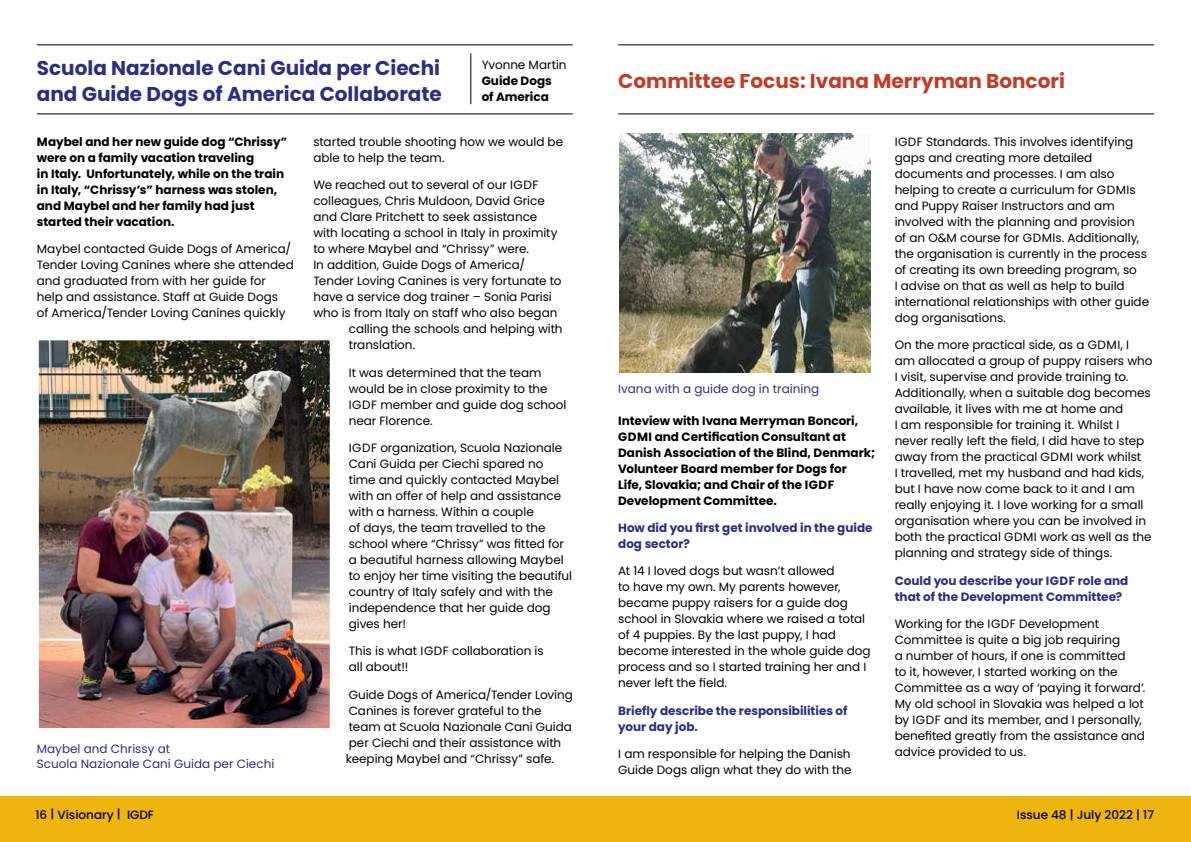
<style>
.page{position:relative;width:1191px;height:842px;background:#fff}
.page>*{position:absolute;margin:0;border:0;box-sizing:border-box;transform-origin:0 0}
.t1{font:700 20px/26px "Poppins";color:#2b2f82}
.t2{font:700 20px "Poppins";color:#be3e27}
.Body_Text{font:12px/16px "Poppins";letter-spacing:-.005em;color:#000}
.Body_Text-2{font:700 12px/16px "Poppins";color:#000}
.Body_Bold{font:700 12px/16px "Poppins";color:#000}
.Body_Bold-2{font:700 12px/16px "Poppins";color:#2b2f82}
.t3{font:12px/15px "Poppins";color:#2b2f82}
.t4{font:500 12px "Poppins";color:#000}
.s1{font-weight:400}
</style>
<div class="page">
<div style="left:0;top:797px;width:1191px;height:45px;background:#eeb50e"></div>
<hr style="left:37px;top:44px;width:536px;height:1px;background:#000">
<hr style="left:618px;top:44px;width:536px;height:1px;background:#000">
<hr style="left:470px;top:53px;width:1px;height:51px;background:#000">
<hr style="left:37px;top:113px;width:536px;height:1px;background:#000">
<img style="left:40px;top:341px;width:289px;height:386px">
<div style="left:37px;top:338px;width:295px;height:394px;border:2px solid #fff"></div>
<hr style="left:618px;top:113px;width:536px;height:1px;background:#000">
<img style="left:619px;top:133px;width:251px;height:239px">
<h2 class="t1" style="left:37px;top:55px;width:406px">Scuola Nazionale Cani Guida per Ciechi and Guide Dogs of America Collaborate</h2>
<p class="Body_Text-2" style="left:482px;top:57px;width:86px"><span class="s1">Yvonne Martin<br></span>Guide Dogs of America</p>
<p class="Body_Text-2" style="left:37px;top:134px;width:252px">Maybel and her new guide dog “Chrissy” were on a family vacation traveling<br>in Italy. Unfortunately, while on the train in Italy, “Chrissy’s” harness was stolen, and Maybel and her family had just started their vacation.</p>
<p class="Body_Text" style="left:37px;top:241px;width:258px">Maybel contacted Guide Dogs of America/ Tender Loving Canines where she attended and graduated from with her guide for help and assistance. Staff at Guide Dogs<br>of America/Tender Loving Canines quickly</p>
<p class="Body_Text" style="left:313px;top:134px;width:251px">started trouble shooting how we would be able to help the team.</p>
<p class="Body_Text" style="left:313px;top:177px;width:227px">We reached out to several of our IGDF</p>
<p class="Body_Text" style="left:313px;top:193px;width:233px">colleagues, Chris Muldoon, David Grice</p>
<p class="Body_Text" style="left:313px;top:209px;width:225px">and Clare Pritchett to seek assistance</p>
<p class="Body_Text" style="left:313px;top:225px;width:246px">with locating a school in Italy in proximity</p>
<p class="Body_Text" style="left:313px;top:241px;width:217px">to where Maybel and “Chrissy” were.</p>
<p class="Body_Text" style="left:313px;top:257px;width:213px">In addition, Guide Dogs of America/</p>
<p class="Body_Text" style="left:313px;top:273px;width:250px">Tender Loving Canines is very fortunate to</p>
<p class="Body_Text" style="left:313px;top:289px;width:240px">have a service dog trainer – Sonia Parisi</p>
<p class="Body_Text" style="left:313px;top:305px;width:246px">who is from Italy on staff who also began</p>
<p class="Body_Text" style="left:349px;top:321px;width:215px">calling the schools and helping with</p>
<p class="Body_Text" style="left:349px;top:337px;width:68px">translation.</p>
<p class="Body_Text" style="left:349px;top:364px;width:219px">It was determined that the team would be in close proximity to the<br>IGDF member and guide dog school near Florence.</p>
<p class="Body_Text" style="left:349px;top:440px;width:225px">IGDF organization, Scuola Nazionale<br>Cani Guida per Ciechi spared no time and quickly contacted Maybel with an offer of help and assistance with a harness. Within a couple<br>of days, the team travelled to the school where “Chrissy” was fitted for a beautiful harness allowing Maybel to enjoy her time visiting the beautiful country of Italy safely and with the independence that her guide dog gives her!</p>
<p class="Body_Text" style="left:349px;top:643px;width:196px">This is what IGDF collaboration is all about!!</p>
<p class="Body_Text" style="left:346px;top:686px;width:228px">Guide Dogs of America/Tender Loving Canines is forever grateful to the team at Scuola Nazionale Cani Guida per Ciechi and their assistance with keeping Maybel and “Chrissy” safe.</p>
<p class="t3" style="left:37px;top:742px;width:239px">Maybel and Chrissy at<br>Scuola Nazionale Cani Guida per Ciechi</p>
<h1 class="t2" style="left:618px;top:69px;width:448px">Committee Focus: Ivana Merryman Boncori</h1>
<p class="t3" style="left:618px;top:382px;width:202px">Ivana with a guide dog in training</p>
<p class="Body_Bold" style="left:618px;top:412px;width:258px">Inteview with Ivana Merryman Boncori, GDMI and Certification Consultant at Danish Association of the Blind, Denmark; Volunteer Board member for Dogs for<br>Life, Slovakia; and Chair of the IGDF Development Committee.</p>
<p class="Body_Bold-2" style="left:618px;top:520px;width:256px">How did you first get involved in the guide dog sector?</p>
<p class="Body_Text" style="left:618px;top:563px;width:254px">At 14 I loved dogs but wasn’t allowed<br>to have my own. My parents however, became puppy raisers for a guide dog school in Slovakia where we raised a total of 4 puppies. By the last puppy, I had become interested in the whole guide dog process and so I started training her and I never left the field.</p>
<p class="Body_Bold-2" style="left:618px;top:702px;width:231px">Briefly describe the responsibilities of your day job.</p>
<p class="Body_Text" style="left:618px;top:746px;width:235px">I am responsible for helping the Danish<br>Guide Dogs align what they do with the</p>
<p class="Body_Text" style="left:894px;top:134px;width:256px">IGDF Standards. This involves identifying gaps and creating more detailed documents and processes. I am also helping to create a curriculum for GDMIs and Puppy Raiser Instructors and am involved with the planning and provision of an O&amp;M course for GDMIs. Additionally, the organisation is currently in the process of creating its own breeding program, so<br>I advise on that as well as help to build international relationships with other guide dog organisations.</p>
<p class="Body_Text" style="left:894px;top:337px;width:259px">On the more practical side, as a GDMI, I<br>am allocated a group of puppy raisers who I visit, supervise and provide training to.<br>Additionally, when a suitable dog becomes available, it lives with me at home and<br>I am responsible for training it. Whilst I never really left the field, I did have to step away from the practical GDMI work whilst<br>I travelled, met my husband and had kids, but I have now come back to it and I am really enjoying it. I love working for a small organisation where you can be involved in both the practical GDMI work as well as the planning and strategy side of things.</p>
<p class="Body_Bold-2" style="left:894px;top:572px;width:235px">Could you describe your IGDF role and that of the Development Committee?</p>
<p class="Body_Text" style="left:894px;top:616px;width:252px">Working for the IGDF Development Committee is quite a big job requiring<br>a number of hours, if one is committed<br>to it, however, I started working on the Committee as a way of ‘paying it forward’.<br>My old school in Slovakia was helped a lot by IGDF and its member, and I personally, benefited greatly from the assistance and advice provided to us.</p>
<p class="t4" style="left:35px;top:808px;width:120px">16 | Visionary | IGDF</p>
<p class="t4" style="left:1017px;top:808px;width:139px">Issue 48 | July 2022 | 17</p>
</div>
